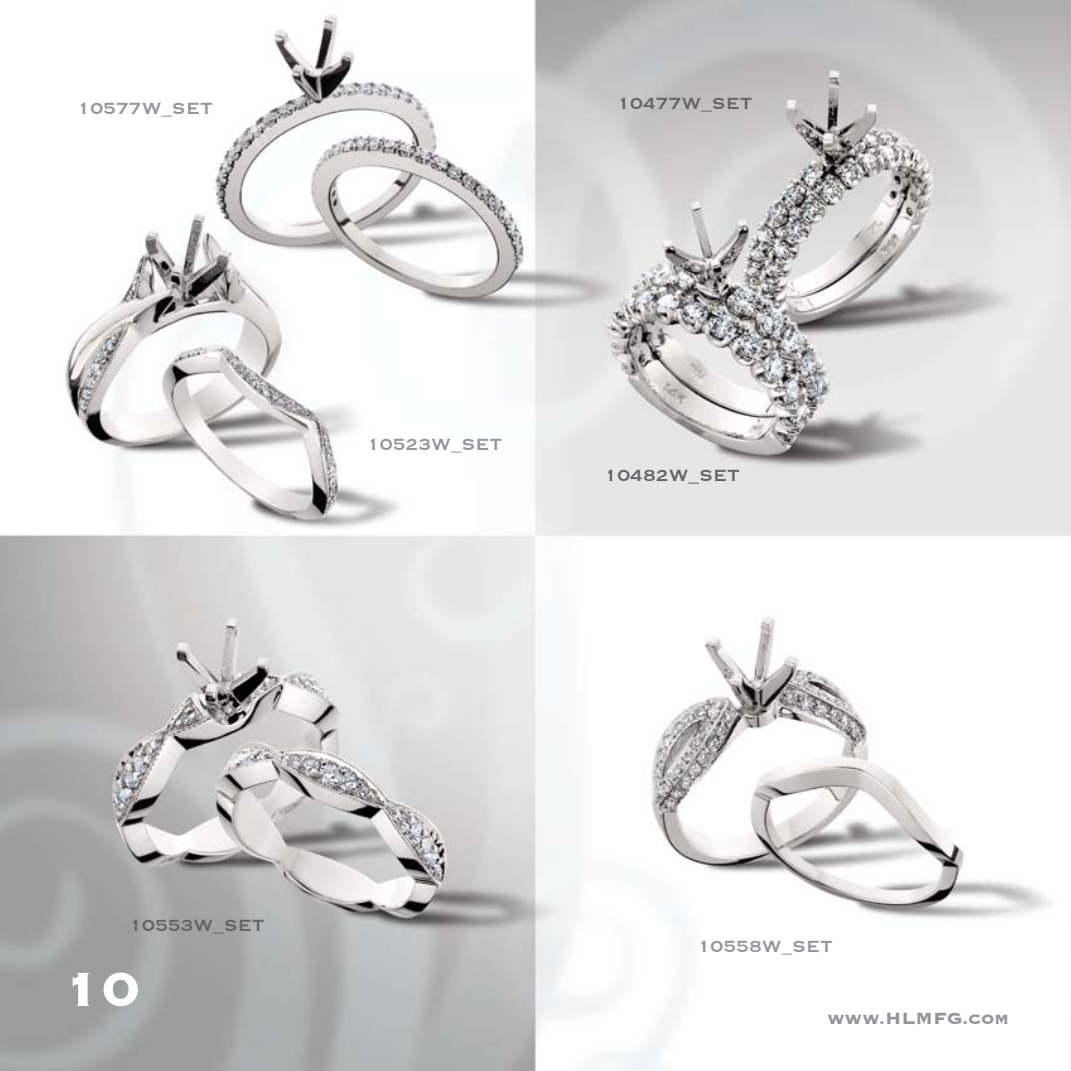
<style>
.page{position:relative;width:1071px;height:1071px;background:#fff}
.page>*{position:absolute;margin:0;border:0;box-sizing:border-box;transform-origin:0 0}
.t1{font:700 63px "Copperplate";color:#fff}
.t2{font:21px "Copperplate";color:#939598}
.t3{font:21px "Copperplate";color:#636467}
.t4{font:700 21px "Copperplate";color:#939598}
</style>
<div class="page">
<img style="left:0;top:0;width:1071px;height:1071px">
<p class="t2" style="left:78px;top:95px;width:137px">10577W_SET</p>
<p class="t3" style="left:617px;top:90px;width:137px">10477W_SET</p>
<p class="t2" style="left:367px;top:431px;width:137px">10523W_SET</p>
<p class="t3" style="left:605px;top:462px;width:137px">10482W_SET</p>
<p class="t3" style="left:129px;top:912px;width:137px">10553W_SET</p>
<h1 class="t1" style="left:63px;top:948px;width:78px">10</h1>
<p class="t2" style="left:698px;top:933px;width:137px">10558W_SET</p>
<p class="t4" style="left:827px;top:1005px;width:183px">www.HLMFG.com</p>
</div>
